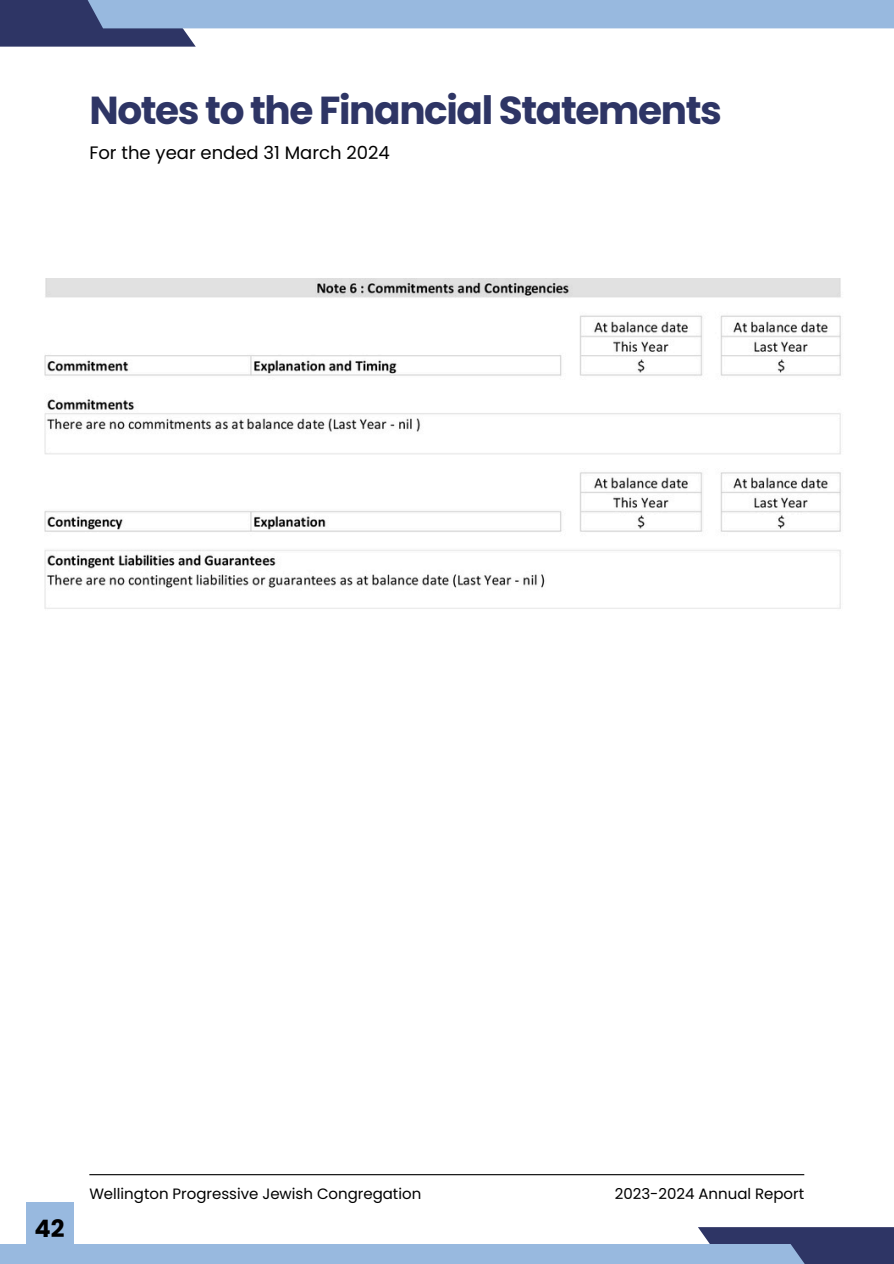
<style>
.page{position:relative;width:894px;height:1264px;background:#fff}
.page>*{position:absolute;margin:0;border:0;box-sizing:border-box;transform-origin:0 0}
.t1{font:700 39px "Poppins";letter-spacing:-.035em;color:#2e3565}
.t2{font:700 24px "Poppins";color:#000}
.t3{font:18px "Poppins";color:#000}
.t4{font:15px "Poppins";color:#000}
</style>
<div class="page">
<div style="left:0;top:0;width:196px;height:47px;background:#2e3565"></div>
<div style="left:697px;top:1227px;width:196px;height:36px;background:#2e3565"></div>
<div style="left:73px;top:0;width:820px;height:28px;background:#98b9df"></div>
<div style="left:0;top:1243px;width:819px;height:20px;background:#98b9df"></div>
<hr style="left:89px;top:1174px;width:715px;height:1px;background:#000">
<div style="left:26px;top:1202px;width:47px;height:55px;background:#98b9df"></div>
<img style="left:44px;top:279px;width:797px;height:330px">
<p class="t1" style="left:89px;top:83px;width:634px">Notes to the Financial Statements</p>
<p class="t3" style="left:89px;top:140px;width:302px">For the year ended 31 March 2024</p>
<h1 class="t2" style="left:35px;top:1212px;width:31px">42</h1>
<p class="t4" style="left:89px;top:1183px;width:333px">Wellington Progressive Jewish Congregation</p>
<p class="t4" style="left:614px;top:1183px;width:191px">2023-2024 Annual Report</p>
</div>
